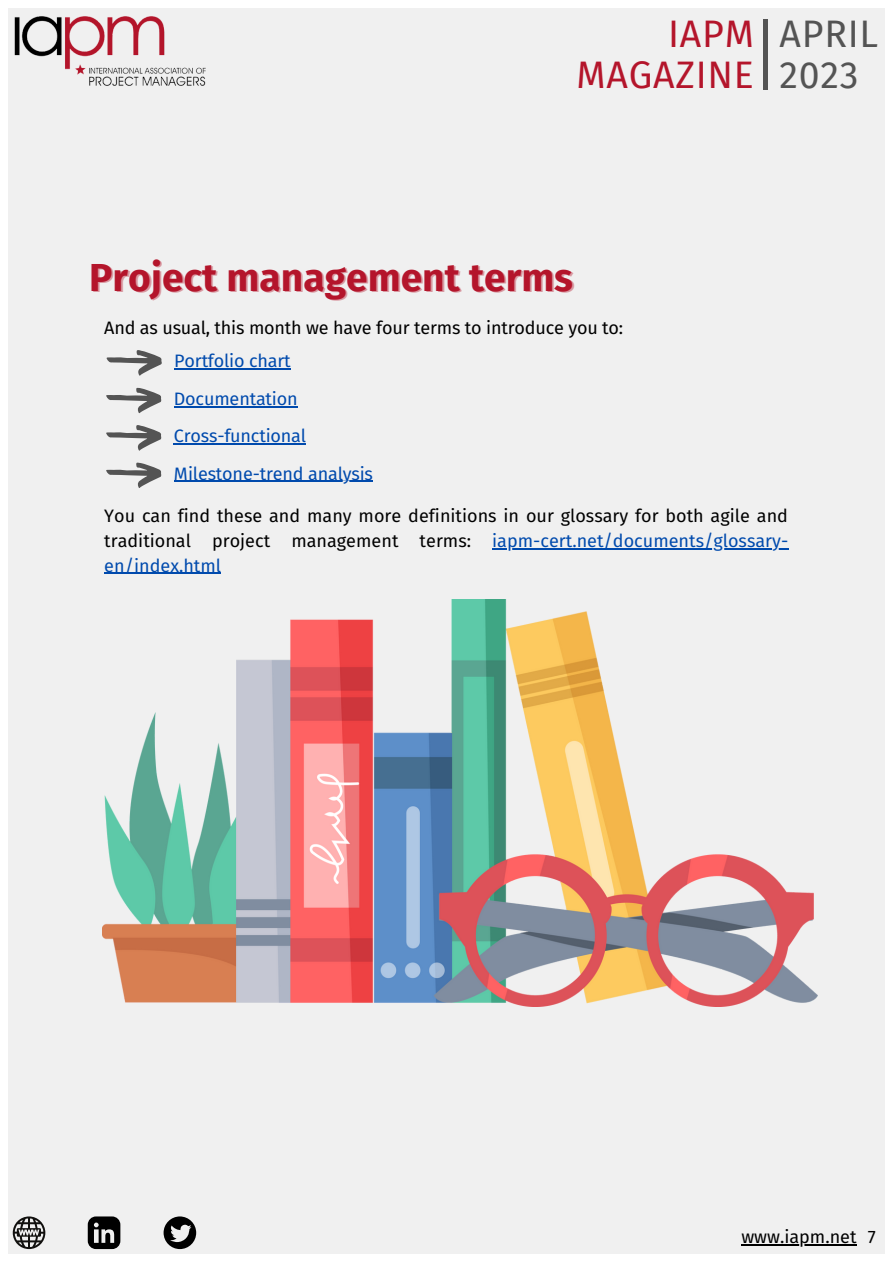
<style>
.page{position:relative;width:893px;height:1264px;background:#fff}
.page>*{position:absolute;margin:0;border:0;box-sizing:border-box;transform-origin:0 0}
.t1{font:700 39px "Fira Sans";color:#b4152b}
.t2{font:37.5px/40.5px "Fira Sans";letter-spacing:.02em;color:#b4152b;text-align:right}
.t3{font:37.5px/40.5px "Fira Sans";letter-spacing:.02em;color:#545454}
.t4{font:18px/24.8px "Fira Sans";color:#000;text-align:justify}
.t5{font:18px/37.3px "Fira Sans";letter-spacing:-.01em;color:#004aad}
.s1{color:#004aad}
</style>
<div class="page">
<div style="left:0;top:0;width:892px;height:1262px;background:linear-gradient(to bottom,#fdfdfd,#fdfdfd)"></div>
<div style="left:8px;top:8px;width:876px;height:1245px;background:#f0f0f0"></div>
<img style="left:14px;top:16px;width:192px;height:70px">
<svg style="left:88px;top:1216px;width:32px;height:32px"></svg>
<svg style="left:13px;top:1216px;width:32px;height:32px"></svg>
<svg style="left:163px;top:1216px;width:33px;height:32px"></svg>
<svg style="left:106px;top:425px;width:56px;height:26px"></svg>
<svg style="left:106px;top:387px;width:56px;height:27px"></svg>
<svg style="left:106px;top:462px;width:56px;height:26px"></svg>
<svg style="left:106px;top:350px;width:56px;height:26px"></svg>
<img style="left:103px;top:599px;width:714px;height:407px">
<hr style="left:741px;top:1244px;width:115px;height:1px;background:#000">
<hr style="left:492px;top:548px;width:296px;height:1px;background:#004aad">
<hr style="left:104px;top:572px;width:117px;height:2px;background:#004aad">
<hr style="left:174px;top:406px;width:123px;height:1px;background:#004aad">
<hr style="left:174px;top:443px;width:132px;height:1px;background:#004aad">
<hr style="left:174px;top:368px;width:116px;height:1px;background:#004aad">
<hr style="left:174px;top:481px;width:199px;height:1px;background:#004aad">
<div style="left:763px;top:20px;width:5px;height:69px;background:#545454"></div>
<h2 class="t2" style="left:576px;top:15px;width:179px">IAPM<br>MAGAZINE</h2>
<h2 class="t3" style="left:779px;top:15px;width:100px">APRIL<br>2023</h2>
<h1 class="t1" style="left:89px;top:254px;width:485px">Project management terms</h1>
<p class="t4" style="left:104px;top:315px;width:520px">And as usual, this month we have four terms to introduce you to:</p>
<p class="t5" style="left:174px;top:343px;width:118px">Portfolio chart</p>
<p class="t5" style="left:174px;top:380px;width:134px">Documentation<br>Cross-functional</p>
<p class="t5" style="left:174px;top:455px;width:200px">Milestone-trend analysis</p>
<p class="t4" style="left:104px;top:503px;width:685px">You can find these and many more definitions in our glossary for both agile and traditional project management terms: <span class="s1">iapm-cert.net/documents/glossary&shy;en/index.html</span></p>
<p class="t4" style="left:741px;top:1224px;width:136px">www.iapm.net 7</p>
</div>
